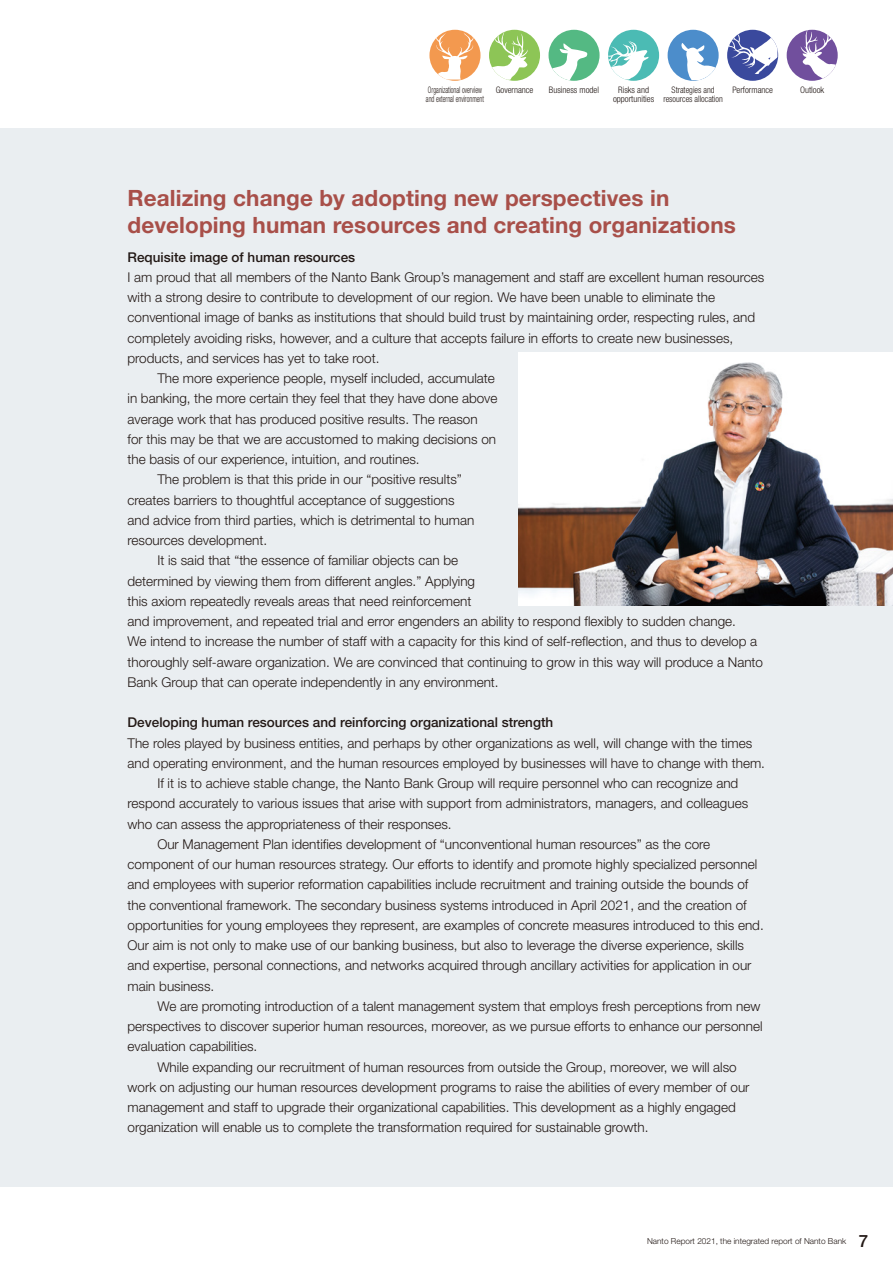
<style>
.page{position:relative;width:893px;height:1263px;background:#fff}
.page>*{position:absolute;margin:0;border:0;box-sizing:border-box;transform-origin:0 0}
.t1{font:700 22.5px/27px "Helvetica Neue LT Std";letter-spacing:.005em;color:#a84f49}
.t2{font:300 13.5px "Helvetica Neue LT Std";color:#221815}
.t3{font:500 13.5px "Helvetica Neue LT Std";color:#221815}
.t4{font:300 condensed 9px/9px "Helvetica Neue LT Std";color:#221815;text-align:center}
.t5{font:300 condensed 9px "Helvetica Neue LT Std";color:#221815;scale:.72 1}
.t6{font:300 condensed 9px/9px "Helvetica Neue LT Std";color:#221815;text-align:center;scale:.94 1}
.t7{font:300 8.25px "Helvetica Neue LT Std";color:#221815}
.s1{font-weight:500;font-size:16.95px}
</style>
<div class="page">
<div style="left:0;top:128px;width:893px;height:1058px;background:#eaeef1"></div>
<img style="left:519px;top:353px;width:374px;height:253px">
<div style="left:549px;top:30px;width:51px;height:51px;background:#54b983;border-radius:50%"></div>
<svg style="left:549px;top:43px;width:39px;height:38px"></svg>
<div style="left:608px;top:30px;width:51px;height:51px;background:#4bbbb4;border-radius:50%"></div>
<svg style="left:608px;top:41px;width:40px;height:38px"></svg>
<div style="left:668px;top:30px;width:51px;height:51px;background:#4c8dcb;border-radius:50%"></div>
<svg style="left:680px;top:43px;width:39px;height:37px"></svg>
<div style="left:787px;top:30px;width:51px;height:51px;background:#714f9d;border-radius:50%"></div>
<svg style="left:801px;top:30px;width:36px;height:50px"></svg>
<div style="left:429px;top:30px;width:51px;height:51px;background:#f3994f;border-radius:50%"></div>
<svg style="left:433px;top:33px;width:42px;height:47px"></svg>
<div style="left:489px;top:30px;width:51px;height:51px;background:#8dc556;border-radius:50%"></div>
<svg style="left:489px;top:31px;width:40px;height:49px"></svg>
<div style="left:727px;top:30px;width:51px;height:51px;background:#3a499d;border-radius:50%"></div>
<svg style="left:727px;top:30px;width:50px;height:44px"></svg>
<p class="t5" style="left:428px;top:84px;width:77px">Organizational overview</p>
<p class="t4" style="left:800px;top:85px;width:26px">Outlook</p>
<p class="t5" style="left:426px;top:93px;width:82px">and external environment</p>
<p class="t4" style="left:496px;top:85px;width:39px">Governance</p>
<p class="t4" style="left:732px;top:85px;width:42px">Performance</p>
<p class="t4" style="left:549px;top:85px;width:52px">Business model</p>
<p class="t4" style="left:613px;top:85px;width:43px">Risks and opportunities</p>
<p class="t6" style="left:663px;top:85px;width:65px">Strategies and resources allocation</p>
<h1 class="t1" style="left:128px;top:184px;width:610px">Realizing change by adopting new perspectives in developing human resources and creating organizations</h1>
<p class="t3" style="left:128px;top:249px;width:229px">Requisite image of human resources</p>
<p class="t2" style="left:128px;top:269px;width:638px">I am proud that all members of the Nanto Bank Group’s management and staff are excellent human resources</p>
<p class="t2" style="left:128px;top:289px;width:589px">with a strong desire to contribute to development of our region. We have been unable to eliminate the</p>
<p class="t2" style="left:128px;top:309px;width:629px">conventional image of banks as institutions that should build trust by maintaining order, respecting rules, and</p>
<p class="t2" style="left:128px;top:329px;width:607px">completely avoiding risks, however, and a culture that accepts failure in efforts to create new businesses,</p>
<p class="t2" style="left:128px;top:350px;width:253px">products, and services has yet to take root.</p>
<p class="t2" style="left:157px;top:370px;width:339px">The more experience people, myself included, accumulate</p>
<p class="t2" style="left:128px;top:390px;width:371px">in banking, the more certain they feel that they have done above</p>
<p class="t2" style="left:128px;top:410px;width:352px">average work that has produced positive results. The reason</p>
<p class="t2" style="left:128px;top:431px;width:370px">for this may be that we are accustomed to making decisions on</p>
<p class="t2" style="left:128px;top:451px;width:294px">the basis of our experience, intuition, and routines.</p>
<p class="t2" style="left:157px;top:471px;width:306px">The problem is that this pride in our “positive results”</p>
<p class="t2" style="left:128px;top:491px;width:329px">creates barriers to thoughtful acceptance of suggestions</p>
<p class="t2" style="left:128px;top:512px;width:348px">and advice from third parties, which is detrimental to human</p>
<p class="t2" style="left:128px;top:532px;width:141px">resources development.</p>
<p class="t2" style="left:157px;top:552px;width:302px">It is said that “the essence of familiar objects can be</p>
<p class="t2" style="left:128px;top:572px;width:349px">determined by viewing them from different angles.” Applying</p>
<p class="t2" style="left:128px;top:593px;width:345px">this axiom repeatedly reveals areas that need reinforcement</p>
<p class="t2" style="left:128px;top:613px;width:610px">and improvement, and repeated trial and error engenders an ability to respond flexibly to sudden change.</p>
<p class="t2" style="left:128px;top:633px;width:631px">We intend to increase the number of staff with a capacity for this kind of self-reflection, and thus to develop a</p>
<p class="t2" style="left:128px;top:653px;width:637px">thoroughly self-aware organization. We are convinced that continuing to grow in this way will produce a Nanto</p>
<p class="t2" style="left:128px;top:674px;width:373px">Bank Group that can operate independently in any environment.</p>
<p class="t3" style="left:128px;top:714px;width:427px">Developing human resources and reinforcing organizational strength</p>
<p class="t2" style="left:128px;top:734px;width:626px">The roles played by business entities, and perhaps by other organizations as well, will change with the times</p>
<p class="t2" style="left:128px;top:755px;width:639px">and operating environment, and the human resources employed by businesses will have to change with them.</p>
<p class="t2" style="left:157px;top:775px;width:582px">If it is to achieve stable change, the Nanto Bank Group will require personnel who can recognize and</p>
<p class="t2" style="left:128px;top:795px;width:622px">respond accurately to various issues that arise with support from administrators, managers, and colleagues</p>
<p class="t2" style="left:128px;top:815px;width:326px">who can assess the appropriateness of their responses.</p>
<p class="t2" style="left:157px;top:836px;width:554px">Our Management Plan identifies development of “unconventional human resources” as the core</p>
<p class="t2" style="left:128px;top:856px;width:631px">component of our human resources strategy. Our efforts to identify and promote highly specialized personnel</p>
<p class="t2" style="left:128px;top:876px;width:622px">and employees with superior reformation capabilities include recruitment and training outside the bounds of</p>
<p class="t2" style="left:128px;top:896px;width:621px">the conventional framework. The secondary business systems introduced in April 2021, and the creation of</p>
<p class="t2" style="left:128px;top:917px;width:638px">opportunities for young employees they represent, are examples of concrete measures introduced to this end.</p>
<p class="t2" style="left:128px;top:937px;width:618px">Our aim is not only to make use of our banking business, but also to leverage the diverse experience, skills</p>
<p class="t2" style="left:128px;top:957px;width:625px">and expertise, personal connections, and networks acquired through ancillary activities for application in our</p>
<p class="t2" style="left:128px;top:977px;width:88px">main business.</p>
<p class="t2" style="left:157px;top:998px;width:605px">We are promoting introduction of a talent management system that employs fresh perceptions from new</p>
<p class="t2" style="left:128px;top:1018px;width:636px">perspectives to discover superior human resources, moreover, as we pursue efforts to enhance our personnel</p>
<p class="t2" style="left:128px;top:1038px;width:131px">evaluation capabilities.</p>
<p class="t2" style="left:157px;top:1058px;width:581px">While expanding our recruitment of human resources from outside the Group, moreover, we will also</p>
<p class="t2" style="left:128px;top:1079px;width:623px">work on adjusting our human resources development programs to raise the abilities of every member of our</p>
<p class="t2" style="left:128px;top:1099px;width:610px">management and staff to upgrade their organizational capabilities. This development as a highly engaged</p>
<p class="t2" style="left:128px;top:1119px;width:522px">organization will enable us to complete the transformation required for sustainable growth.</p>
<p class="t7" style="left:647px;top:1236px;width:223px">Nanto Report 2021, the integrated report of Nanto Bank <span class="s1">7</span></p>
</div>
